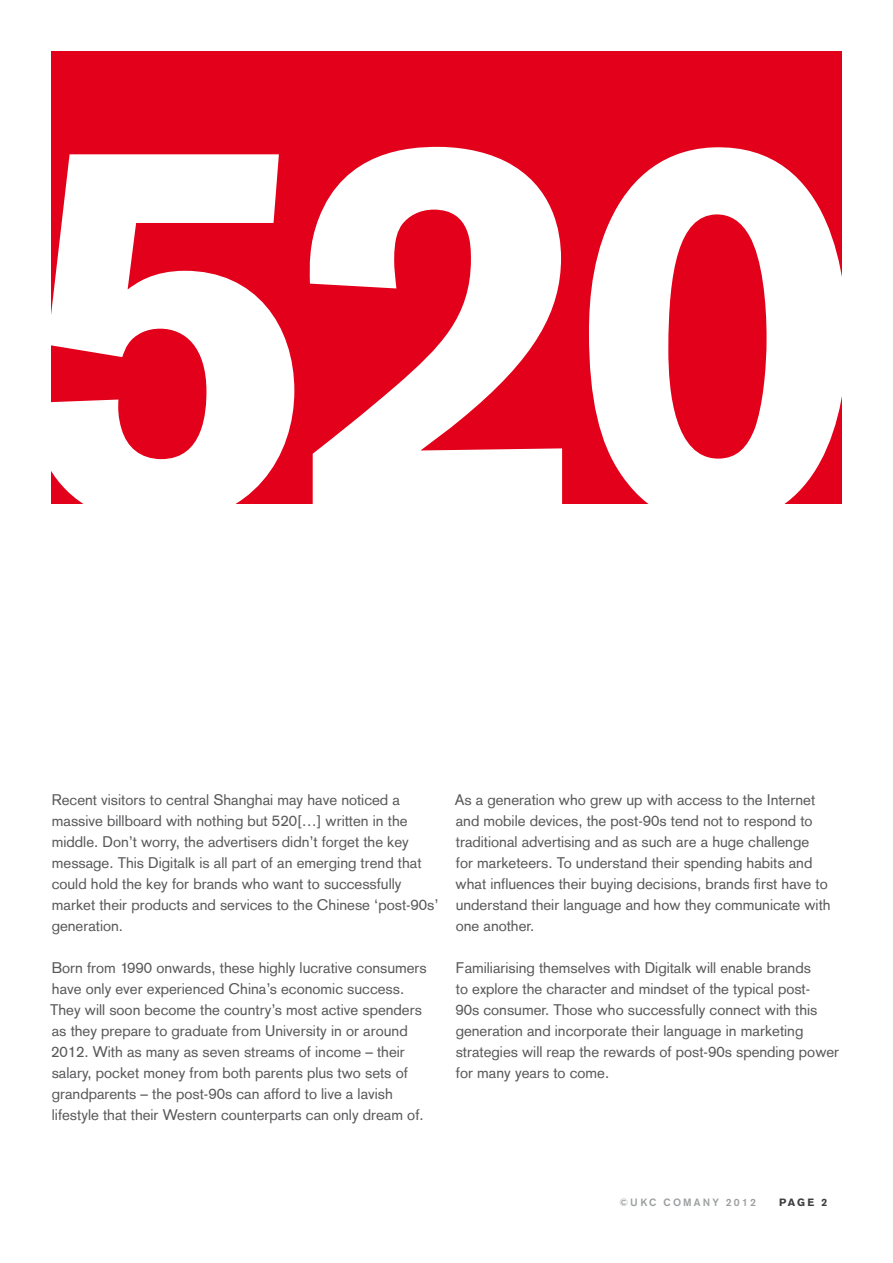
<style>
.page{position:relative;width:893px;height:1263px;background:#fff}
.page>*{position:absolute;margin:0;border:0;box-sizing:border-box;transform-origin:0 0}
.t1{font:700 536.4px "Akzidenz Grotesk BE";color:#fff}
.t2{font:15px/21px "Akzidenz Grotesk";color:#58585a}
.t3{font:500 10.5px "Akzidenz Grotesk BE";letter-spacing:.2em;color:#9c9e9f}
.t4{font:700 10.5px "Akzidenz Grotesk BE";color:#3e3d40}
</style>
<div class="page">
<div style="left:51px;top:51px;width:791px;height:452px;background:#e2001a"></div>
<h1 class="t1" style="left:18px;top:20px;width:852px">520</h1>
<p class="t2" style="left:52px;top:789px;width:388px">Recent visitors to central Shanghai may have noticed a massive billboard with nothing but 520[…] written in the middle. Don’t worry, the advertisers didn’t forget the key message. This Digitalk is all part of an emerging trend that could hold the key for brands who want to successfully market their products and services to the Chinese ‘post-90s’ generation.</p>
<p class="t2" style="left:50px;top:957px;width:378px">Born from 1990 onwards, these highly lucrative consumers have only ever experienced China’s economic success.<br>They will soon become the country’s most active spenders as they prepare to graduate from University in or around 2012. With as many as seven streams of income – their salary, pocket money from both parents plus two sets of grandparents – the post-90s can afford to live a lavish lifestyle that their Western counterparts can only dream of.</p>
<p class="t2" style="left:455px;top:789px;width:377px">As a generation who grew up with access to the Internet and mobile devices, the post-90s tend not to respond to traditional advertising and as such are a huge challenge<br>for marketeers. To understand their spending habits and what influences their buying decisions, brands first have to understand their language and how they communicate with one another.</p>
<p class="t2" style="left:455px;top:957px;width:385px">Familiarising themselves with Digitalk will enable brands<br>to explore the character and mindset of the typical post-<br>90s consumer. Those who successfully connect with this generation and incorporate their language in marketing strategies will reap the rewards of post-90s spending power for many years to come.</p>
<p class="t3" style="left:619px;top:1196px;width:138px">©UKC COMANY 2012</p>
<p class="t4" style="left:779px;top:1196px;width:50px">PAGE 2</p>
</div>
